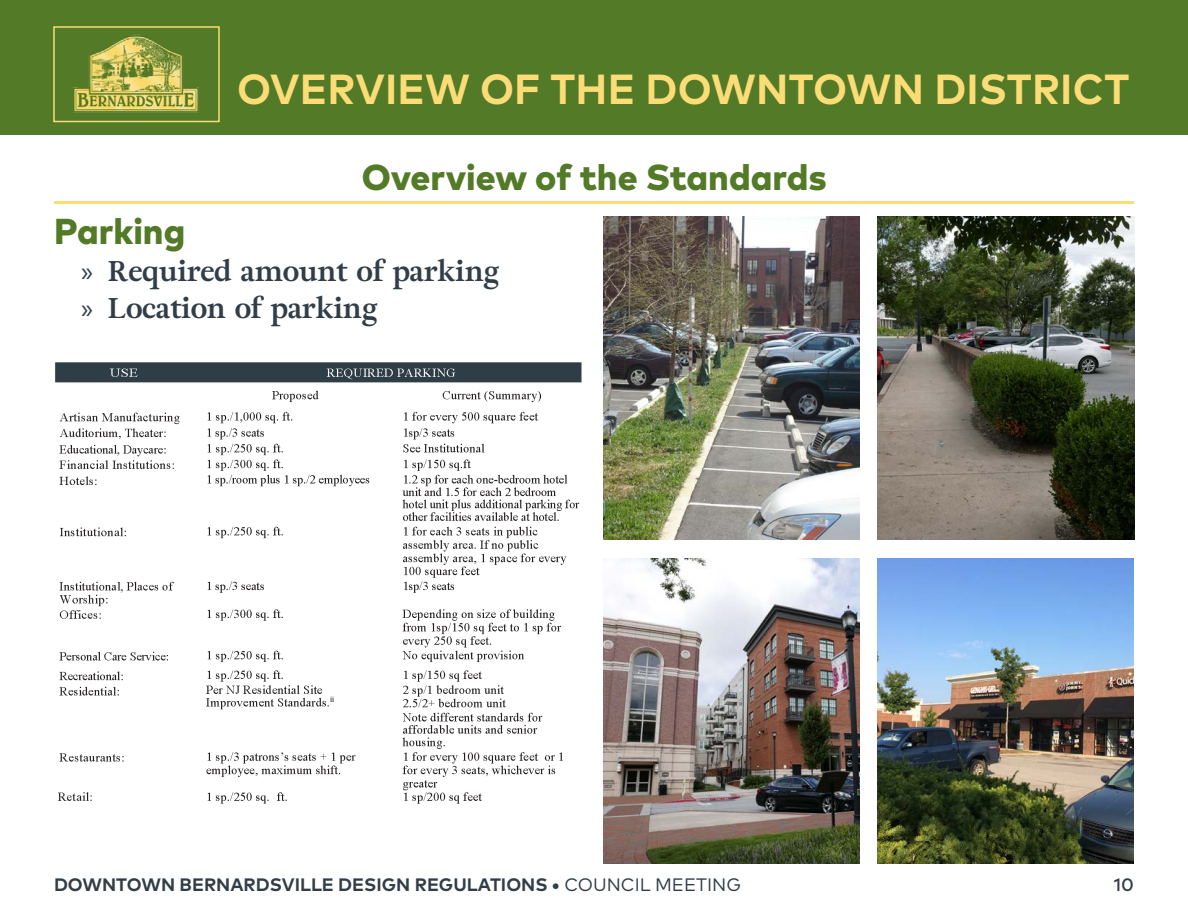
<style>
.page{position:relative;width:1188px;height:918px;background:#fff}
.page>*{position:absolute;margin:0;border:0;box-sizing:border-box;transform-origin:0 0}
.Heading_1{font:700 42px "Mark OT";letter-spacing:.005em;color:#fbdc76}
.Heading_2{font:800 36px "Mark OT";color:#537a27}
.t1{font:700 28.5px "Adriane Text";color:#313e48}
.t2{font:700 18px "Mark OT";color:#313e48}
.t3{font:500 18px "Mark OT";color:#313e48}
.s1{font-family:"Myriad Pro";font-weight:400}
.s2{font-weight:400}
</style>
<div class="page">
<div style="left:0;top:0;width:1188px;height:135px;background:#537a27"></div>
<img style="left:74px;top:34px;width:125px;height:79px">
<div style="left:53px;top:26px;width:167px;height:96px;border:2px solid #fbdc76"></div>
<hr style="left:54px;top:201px;width:1080px;height:3px;background:#fbdc76">
<img style="left:55px;top:362px;width:527px;height:442px">
<img style="left:603px;top:558px;width:257px;height:306px">
<img style="left:603px;top:216px;width:257px;height:324px">
<img style="left:878px;top:216px;width:257px;height:324px">
<img style="left:878px;top:558px;width:256px;height:306px">
<p class="Heading_1" style="left:237px;top:62px;width:894px">OVERVIEW OF THE DOWNTOWN DISTRICT</p>
<p class="Heading_2" style="left:362px;top:153px;width:467px">Overview of the Standards</p>
<p class="Heading_2" style="left:54px;top:208px;width:133px">Parking</p>
<p class="t1" style="left:81px;top:252px;width:420px"><span class="s1">»</span> Required amount of parking</p>
<p class="t1" style="left:81px;top:289px;width:298px"><span class="s1">»</span> Location of parking</p>
<p class="t2" style="left:54px;top:873px;width:689px">DOWNTOWN BERNARDSVILLE DESIGN REGULATIONS • <span class="s2">COUNCIL MEETING</span></p>
<p class="t3" style="left:1114px;top:873px;width:22px">10</p>
</div>
